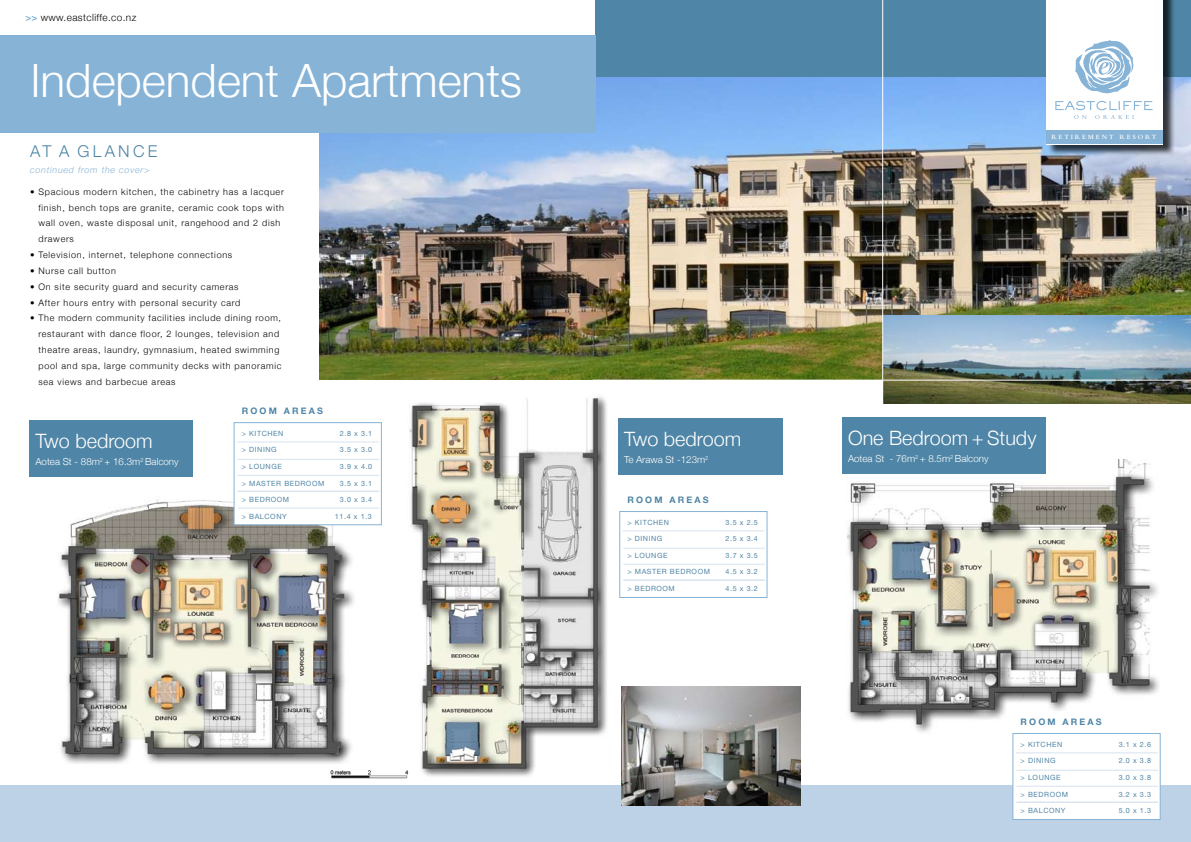
<style>
.page{position:relative;width:1191px;height:842px;background:#fff}
.page>*{position:absolute;margin:0;border:0;box-sizing:border-box;transform-origin:0 0}
.t1{font:300 46px "Helvetica Neue";color:#fff}
.t2{font:300 19.8px "Helvetica Neue";color:#fff}
.t3{font:300 16.3px "Helvetica Neue";letter-spacing:.2em;color:#4f85a6}
.t4{font:300 10px "Helvetica Neue";letter-spacing:.04em;color:#000}
.t5{font:300 9.8px "Helvetica Neue";color:#fff}
.t6{font:300 9px/15.8px "Helvetica Neue";letter-spacing:.08em;color:#000}
.t7{font:700 9px "Helvetica Neue LT Std";letter-spacing:.24em;color:#4f85a6}
.t8{font:italic 300 9px "Helvetica Neue";letter-spacing:.08em;color:#86b3d6}
.t9{font:7.2px "Helvetica Neue LT Std";letter-spacing:.08em;color:#4f85a6}
.t10{font:600 6.7px "Bembo Std";letter-spacing:.28em;color:#fff}
.s1{font-weight:700;color:#86b3d6}
</style>
<div class="page">
<img style="left:842px;top:459px;width:317px;height:273px">
<img style="left:57px;top:495px;width:299px;height:269px">
<img style="left:409px;top:396px;width:198px;height:381px">
<div style="left:0;top:785px;width:1191px;height:57px;background:#bdd2e7"></div>
<img style="left:319px;top:77px;width:872px;height:303px">
<div style="left:595px;top:0;width:596px;height:77px;background:#4f85a6"></div>
<div style="left:0;top:35px;width:595px;height:97px;background:#86b3d6"></div>
<img style="left:621px;top:687px;width:179px;height:119px">
<div style="left:1047px;top:0;width:128px;height:157px;background:#000;opacity:.75"></div>
<div style="left:1045px;top:0;width:117px;height:144px;background:#fff"></div>
<svg style="left:1075px;top:40px;width:58px;height:53px"></svg>
<svg style="left:1055px;top:101px;width:97px;height:18px"></svg>
<div style="left:1045px;top:131px;width:117px;height:13px;background:#86b3d6"></div>
<div style="left:234px;top:422px;width:148px;height:103px;background:#fff;border:1px solid #86b3d6"></div>
<hr style="left:237px;top:441px;width:142px;height:1px;background:#d7e3ef">
<hr style="left:238px;top:459px;width:141px;height:1px;background:#d7e3ef">
<hr style="left:238px;top:475px;width:141px;height:1px;background:#d7e3ef">
<hr style="left:238px;top:508px;width:141px;height:1px;background:#d7e3ef">
<hr style="left:238px;top:491px;width:141px;height:1px;background:#d7e3ef">
<div style="left:29px;top:420px;width:164px;height:56px;background:#4f85a6"></div>
<div style="left:618px;top:418px;width:165px;height:56px;background:#4f85a6"></div>
<img style="left:883px;top:315px;width:308px;height:88px">
<img style="left:330px;top:766px;width:81px;height:13px">
<hr style="left:882px;top:0;width:1px;height:413px;background:#fff">
<hr style="left:592px;top:380px;width:599px;height:1px;background:#fff">
<div style="left:619px;top:511px;width:148px;height:87px;background:#fff;border:1px solid #86b3d6"></div>
<hr style="left:623px;top:530px;width:141px;height:1px;background:#d7e3ef">
<hr style="left:623px;top:548px;width:142px;height:1px;background:#d7e3ef">
<hr style="left:623px;top:564px;width:142px;height:1px;background:#d7e3ef">
<hr style="left:623px;top:580px;width:142px;height:1px;background:#d7e3ef">
<div style="left:1012px;top:733px;width:148px;height:87px;background:#fff;border:1px solid #86b3d6"></div>
<hr style="left:1016px;top:752px;width:141px;height:1px;background:#d7e3ef">
<hr style="left:1016px;top:770px;width:142px;height:1px;background:#d7e3ef">
<hr style="left:1016px;top:786px;width:142px;height:1px;background:#d7e3ef">
<hr style="left:1016px;top:802px;width:142px;height:1px;background:#d7e3ef">
<div style="left:842px;top:417px;width:203px;height:56px;background:#4f85a6"></div>
<p class="t4" style="left:26px;top:11px;width:112px"><span class="s1">&gt;&gt;</span> www.eastcliffe.co.nz</p>
<h1 class="t1" style="left:30px;top:53px;width:493px">Independent Apartments</h1>
<h3 class="t3" style="left:30px;top:141px;width:129px">At a gla nce</h3>
<p class="t8" style="left:30px;top:164px;width:121px">continued from the cover&gt;</p>
<p class="t6" style="left:38px;top:184px;width:247px;text-indent:-8px">• Spacious modern kitchen, the cabinetry has a lacquer finish, bench tops are granite, ceramic cook tops with wall oven, waste disposal unit, rangehood and 2 dish drawers</p>
<p class="t6" style="left:30px;top:247px;width:204px">• Television, internet, telephone connections</p>
<p class="t6" style="left:30px;top:263px;width:87px">• Nurse call button</p>
<p class="t6" style="left:30px;top:278px;width:210px">• On site security guard and security cameras</p>
<p class="t6" style="left:30px;top:294px;width:212px">• After hours entry with personal security card</p>
<p class="t6" style="left:38px;top:310px;width:244px;text-indent:-8px">• The modern community facilities include dining room, restaurant with dance floor, 2 lounges, television and theatre areas, laundry, gymnasium, heated swimming pool and spa, large community decks with panoramic sea views and barbecue areas</p>
<h2 class="t2" style="left:35px;top:429px;width:119px">Two bedroom</h2>
<p class="t5" style="left:35px;top:456px;width:145px">Aotea St - 88m<sup>2</sup> + 16.3m<sup>2</sup> Balcony</p>
<p class="t7" style="left:242px;top:405px;width:83px">ROOM AREAS</p>
<p class="t9" style="left:242px;top:429px;width:43px">&gt; KITCHEN</p>
<p class="t9" style="left:340px;top:429px;width:34px">2.8 x 3.1</p>
<p class="t9" style="left:242px;top:446px;width:37px">&gt; DINING</p>
<p class="t9" style="left:340px;top:446px;width:34px">3.5 x 3.0</p>
<p class="t9" style="left:242px;top:462px;width:42px">&gt; LOUNGE</p>
<p class="t9" style="left:340px;top:462px;width:34px">3.9 x 4.0</p>
<p class="t9" style="left:242px;top:479px;width:84px">&gt; MASTER BEDROOM</p>
<p class="t9" style="left:340px;top:479px;width:34px">3.5 x 3.1</p>
<p class="t9" style="left:242px;top:495px;width:49px">&gt; BEDROOM</p>
<p class="t9" style="left:340px;top:495px;width:34px">3.0 x 3.4</p>
<p class="t9" style="left:242px;top:512px;width:47px">&gt; BALCONY</p>
<p class="t9" style="left:335px;top:512px;width:38px">11.4 x 1.3</p>
<p class="t10" style="left:1051px;top:133px;width:106px">RETIREMENT RESORT</p>
<h2 class="t2" style="left:624px;top:427px;width:119px">Two bedroom</h2>
<p class="t5" style="left:624px;top:454px;width:86px">Te Arawa St -123m<sup>2</sup></p>
<p class="t7" style="left:627px;top:494px;width:83px">ROOM AREAS</p>
<p class="t9" style="left:627px;top:518px;width:43px">&gt; KITCHEN</p>
<p class="t9" style="left:725px;top:518px;width:34px">3.5 x 2.5</p>
<p class="t9" style="left:627px;top:534px;width:37px">&gt; DINING</p>
<p class="t9" style="left:725px;top:534px;width:34px">2.5 x 3.4</p>
<p class="t9" style="left:627px;top:551px;width:42px">&gt; LOUNGE</p>
<p class="t9" style="left:725px;top:551px;width:34px">3.7 x 3.5</p>
<p class="t9" style="left:627px;top:568px;width:84px">&gt; MASTER BEDROOM</p>
<p class="t9" style="left:725px;top:568px;width:34px">4.5 x 3.2</p>
<p class="t9" style="left:627px;top:584px;width:49px">&gt; BEDROOM</p>
<p class="t9" style="left:725px;top:584px;width:34px">4.5 x 3.2</p>
<h2 class="t2" style="left:848px;top:426px;width:190px">One Bedroom + Study</h2>
<p class="t5" style="left:848px;top:453px;width:142px">Aotea St - 76m<sup>2</sup> + 8.5m<sup>2</sup> Balcony</p>
<p class="t7" style="left:1020px;top:716px;width:83px">ROOM AREAS</p>
<p class="t9" style="left:1020px;top:740px;width:43px">&gt; KITCHEN</p>
<p class="t9" style="left:1118px;top:740px;width:34px">3.1 x 2.6</p>
<p class="t9" style="left:1020px;top:756px;width:37px">&gt; DINING</p>
<p class="t9" style="left:1118px;top:756px;width:34px">2.0 x 3.8</p>
<p class="t9" style="left:1020px;top:773px;width:42px">&gt; LOUNGE</p>
<p class="t9" style="left:1118px;top:773px;width:34px">3.0 x 3.8</p>
<p class="t9" style="left:1020px;top:790px;width:49px">&gt; BEDROOM</p>
<p class="t9" style="left:1118px;top:790px;width:34px">3.2 x 3.3</p>
<p class="t9" style="left:1020px;top:806px;width:47px">&gt; BALCONY</p>
<p class="t9" style="left:1118px;top:806px;width:34px">5.0 x 1.3</p>
</div>
